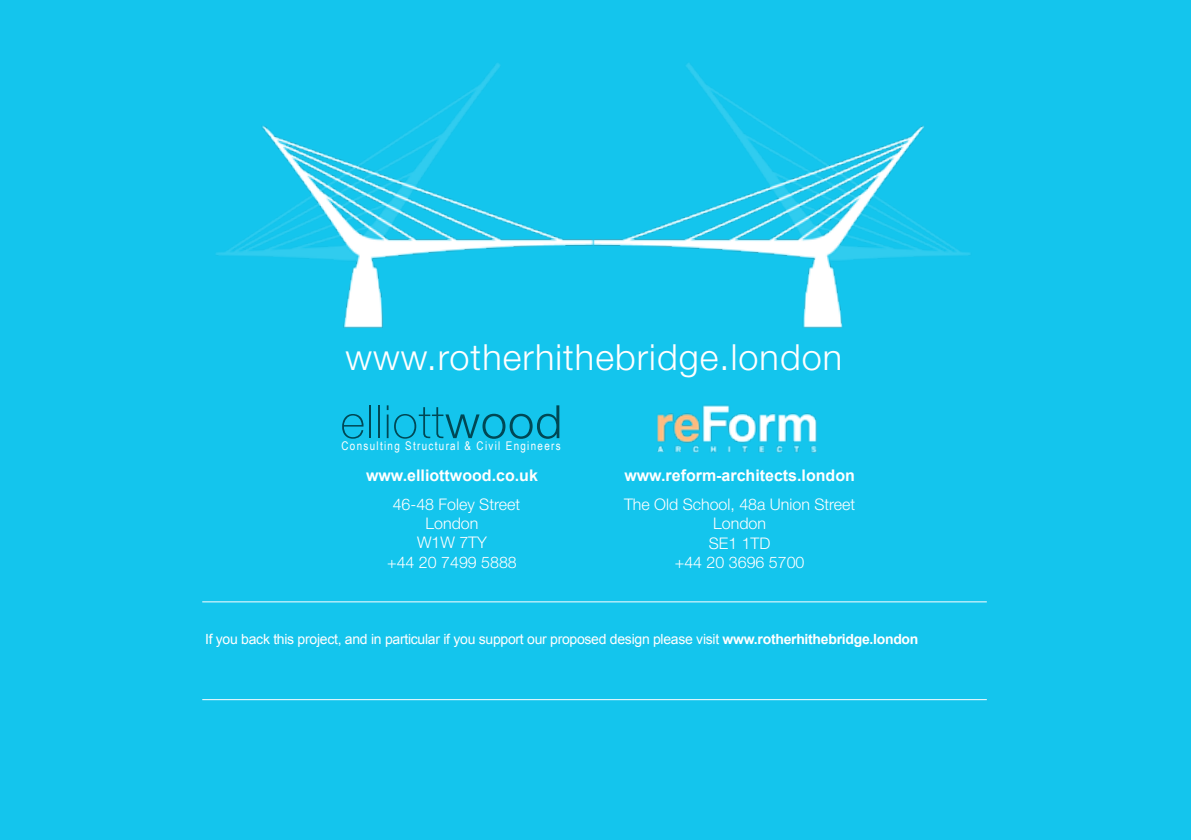
<style>
.page{position:relative;width:1191px;height:840px;background:#fff}
.page>*{position:absolute;margin:0;border:0;box-sizing:border-box;transform-origin:0 0}
.t1{font:300 36px "Helvetica Neue LT Std";letter-spacing:.03em;color:#fff}
.t2{font:300 16px/19.2px "Helvetica Neue LT Std";color:#fff;text-align:center}
.t3{font:700 16px "Arial";color:#fff}
.t4{font:14px "Arial";letter-spacing:-.02em;color:#fff}
.t5{font:12px "Arial Narrow";letter-spacing:.11em;color:#fff}
.s1{font-weight:700}
</style>
<div class="page">
<div style="left:0;top:0;width:1191px;height:839px;background:#14c5ed"></div>
<img style="left:657px;top:405px;width:160px;height:48px">
<svg style="left:342px;top:414px;width:22px;height:24px"></svg>
<hr style="left:369px;top:405px;width:2px;height:33px;background:#004855">
<hr style="left:378px;top:405px;width:2px;height:33px;background:#004855">
<svg style="left:387px;top:405px;width:1px;height:33px"></svg>
<svg style="left:394px;top:405px;width:165px;height:33px"></svg>
<img style="left:216px;top:63px;width:754px;height:265px">
<hr style="left:202px;top:601px;width:784px;height:1px;background:#fff">
<hr style="left:202px;top:698px;width:784px;height:1px;background:#fff">
<h1 class="t1" style="left:345px;top:335px;width:498px">www.rotherhithebridge.london</h1>
<p class="t5" style="left:341px;top:437px;width:221px">Consulting Structural &amp; Civil Engineers</p>
<p class="t3" style="left:366px;top:464px;width:173px">www.elliottwood.co.uk</p>
<p class="t2" style="left:387px;top:494px;width:135px">46-48 Foley Street<br>London<br>W1W 7TY<br>+44 20 7499 5888</p>
<p class="t3" style="left:624px;top:464px;width:232px">www.reform-architects.london</p>
<p class="t2" style="left:624px;top:494px;width:233px">The Old School, 48a Union Street<br>London<br>SE1 1TD<br>+44 20 3696 5700</p>
<p class="t4" style="left:205px;top:630px;width:715px">If you back this project, and in particular if you support our proposed design please visit <span class="s1">www.rotherhithebridge.london</span></p>
</div>
